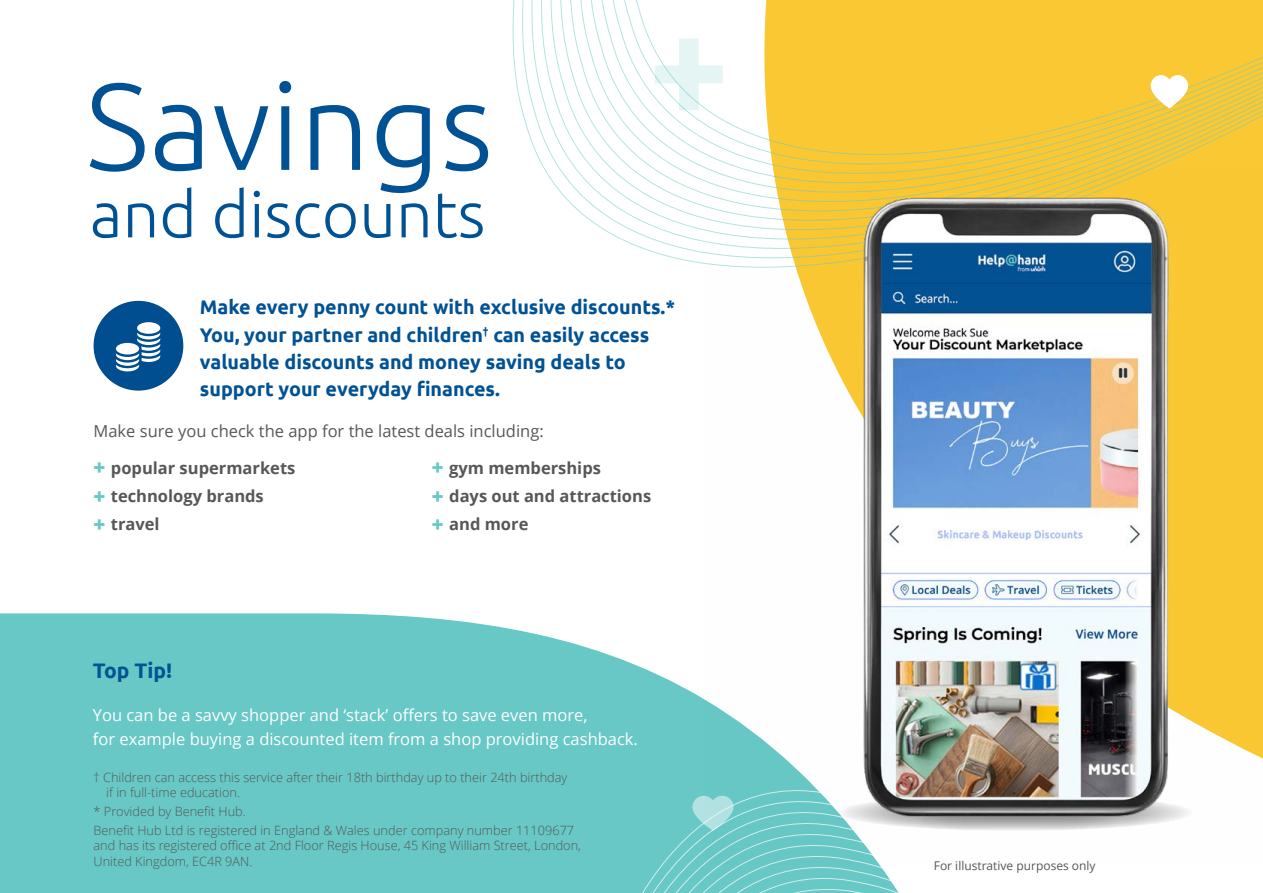
<style>
.page{position:relative;width:1263px;height:893px;background:#fff}
.page>*{position:absolute;margin:0;border:0;box-sizing:border-box;transform-origin:0 0}
.t1{font:300 123px "Ubuntu";color:#015294}
.t2{font:300 64.5px "Ubuntu";color:#015294}
.t3{font:700 21px "Ubuntu";color:#015294}
.t4{font:700 19.65px/27.3px "Ubuntu";color:#015294}
.t5{font:16.5px/24px "Open Sans";color:#fff}
.t6{font:700 16.5px/28.2px "Open Sans";color:#575756}
.t7{font:16.5px "Open Sans";color:#575756}
.t8{font:300 12.75px/15px "Open Sans";color:#575756}
.t9{font:12px "Open Sans";color:#575756}
.s1{font-weight:800;font-size:21px;color:#67c8c6}
</style>
<div class="page">
<div style="left:0;top:613px;width:706px;height:280px;background:#67c8c6"></div>
<svg style="left:590px;top:766px;width:309px;height:127px"></svg>
<svg style="left:692px;top:796px;width:14px;height:35px"></svg>
<div style="left:94px;top:301px;width:89px;height:90px;background:#004d8f;border-radius:50%"></div>
<svg style="left:116px;top:322px;width:44px;height:49px"></svg>
<svg style="left:512px;top:0;width:751px;height:264px"></svg>
<svg style="left:655px;top:39px;width:68px;height:71px"></svg>
<img style="left:706px;top:169px;width:557px;height:695px">
<svg style="left:1151px;top:75px;width:37px;height:33px"></svg>
<h1 class="t1" style="left:85px;top:52px;width:409px">Savings</h1>
<h2 class="t2" style="left:90px;top:176px;width:397px">and discounts</h2>
<h3 class="t4" style="left:200px;top:293px;width:477px">Make every penny count with exclusive discounts.* You, your partner and children<sup>†</sup> can easily access valuable discounts and money saving deals to support your everyday finances.</h3>
<p class="t7" style="left:94px;top:420px;width:452px">Make sure you check the app for the latest deals including:</p>
<p class="t6" style="left:94px;top:453px;width:203px"><span class="s1">+</span> popular supermarkets <span class="s1">+</span> technology brands<br><span class="s1">+</span> travel</p>
<p class="t6" style="left:432px;top:453px;width:221px"><span class="s1">+</span> gym memberships<br><span class="s1">+</span> days out and attractions <span class="s1">+</span> and more</p>
<h3 class="t3" style="left:93px;top:658px;width:81px">Top Tip!</h3>
<p class="t5" style="left:93px;top:702px;width:547px">You can be a savvy shopper and ‘stack’ offers to save even more,<br>for example buying a discounted item from a shop providing cashback.</p>
<p class="t8" style="left:106px;top:769px;width:463px;text-indent:-13px">† Children can access this service after their 18th birthday up to their 24th birthday if in full-time education.</p>
<p class="t8" style="left:94px;top:802px;width:482px;line-height:19.2px">* Provided by Benefit Hub.<br>Benefit Hub Ltd is registered in England &amp; Wales under company number 11109677</p>
<p class="t8" style="left:94px;top:838px;width:489px">and has its registered office at 2nd Floor Regis House, 45 King William Street, London,<br>United Kingdom, EC4R 9AN.</p>
<p class="t9" style="left:934px;top:858px;width:163px">For illustrative purposes only</p>
</div>
